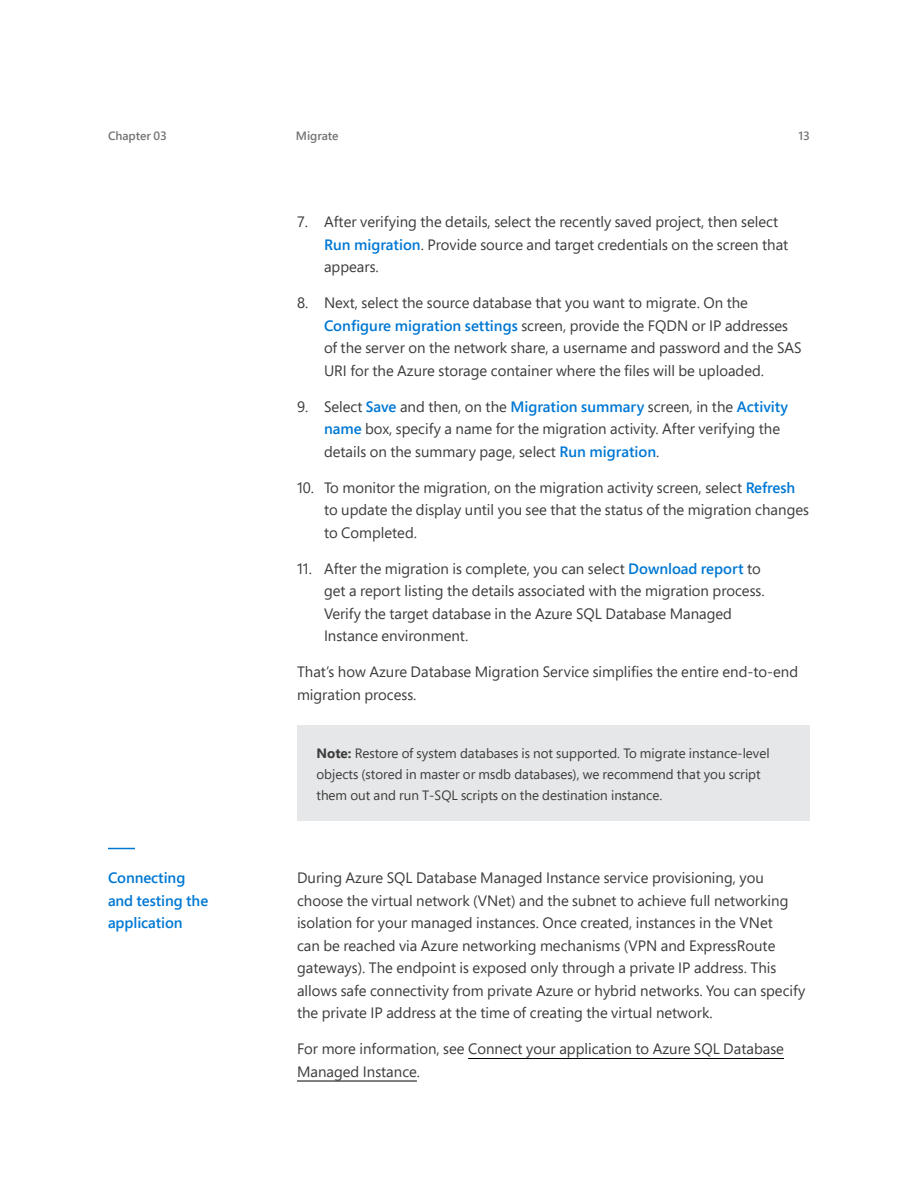
<style>
.page{position:relative;width:918px;height:1188px;background:#fff}
.page>*{position:absolute;margin:0;border:0;box-sizing:border-box;transform-origin:0 0}
.t1{font:15px/22.5px "Segoe Pro";color:#3c3c3c}
.t2{font:600 15px/22.5px "Segoe Pro";letter-spacing:-.005em;color:#0078d4}
.t3{font:13.5px/21px "Segoe Pro";color:#3c3c3c}
.t4{font:600 12px "Segoe Pro";color:#757575}
.s1{font-weight:600;color:#0078d4}
.s2{font-weight:700}
</style>
<div class="page">
<hr style="left:468px;top:1058px;width:316px;height:1px;background:#000">
<hr style="left:297px;top:1081px;width:120px;height:1px;background:#000">
<svg style="left:108px;top:848px;width:27px;height:1px"></svg>
<div style="left:297px;top:726px;width:513px;height:95px;background:#e6e7e8"></div>
<p class="t4" style="left:108px;top:127px;width:61px">Chapter 03</p>
<p class="t4" style="left:296px;top:127px;width:44px">Migrate</p>
<p class="t4" style="left:798px;top:127px;width:13px">13</p>
<p class="t1" style="left:324px;top:210px;width:466px;text-indent:-27px">7. After verifying the details, select the recently saved project, then select<br><span class="s1">Run migration</span>. Provide source and target credentials on the screen that appears.</p>
<p class="t1" style="left:324px;top:291px;width:479px;text-indent:-27px">8. Next, select the source database that you want to migrate. On the <span class="s1">Configure migration settings</span> screen, provide the FQDN or IP addresses of the server on the network share, a username and password and the SAS URI for the Azure storage container where the files will be uploaded.</p>
<p class="t1" style="left:324px;top:395px;width:466px;text-indent:-27px">9. Select <span class="s1">Save</span> and then, on the <span class="s1">Migration summary</span> screen, in the <span class="s1">Activity name</span> box, specify a name for the migration activity. After verifying the details on the summary page, select <span class="s1">Run migration</span>.</p>
<p class="t1" style="left:324px;top:476px;width:487px;text-indent:-27px">10. To monitor the migration, on the migration activity screen, select <span class="s1">Refresh </span>to update the display until you see that the status of the migration changes to Completed.</p>
<p class="t1" style="left:324px;top:557px;width:442px;text-indent:-27px">11. After the migration is complete, you can select <span class="s1">Download report</span> to get a report listing the details associated with the migration process.<br>Verify the target database in the Azure SQL Database Managed Instance environment.</p>
<p class="t1" style="left:297px;top:660px;width:503px">That’s how Azure Database Migration Service simplifies the entire end-to-end migration process.</p>
<p class="t2" style="left:108px;top:866px;width:102px">Connecting and testing the application</p>
<p class="t3" style="left:316px;top:743px;width:455px"><span class="s2">Note:</span> Restore of system databases is not supported. To migrate instance-level objects (stored in master or msdb databases), we recommend that you script them out and run T-SQL scripts on the destination instance.</p>
<p class="t1" style="left:297px;top:866px;width:510px">During Azure SQL Database Managed Instance service provisioning, you choose the virtual network (VNet) and the subnet to achieve full networking isolation for your managed instances. Once created, instances in the VNet<br>can be reached via Azure networking mechanisms (VPN and ExpressRoute gateways). The endpoint is exposed only through a private IP address. This allows safe connectivity from private Azure or hybrid networks. You can specify the private IP address at the time of creating the virtual network.</p>
<p class="t1" style="left:297px;top:1037px;width:488px">For more information, see Connect your application to Azure SQL Database<br>Managed Instance.</p>
</div>
